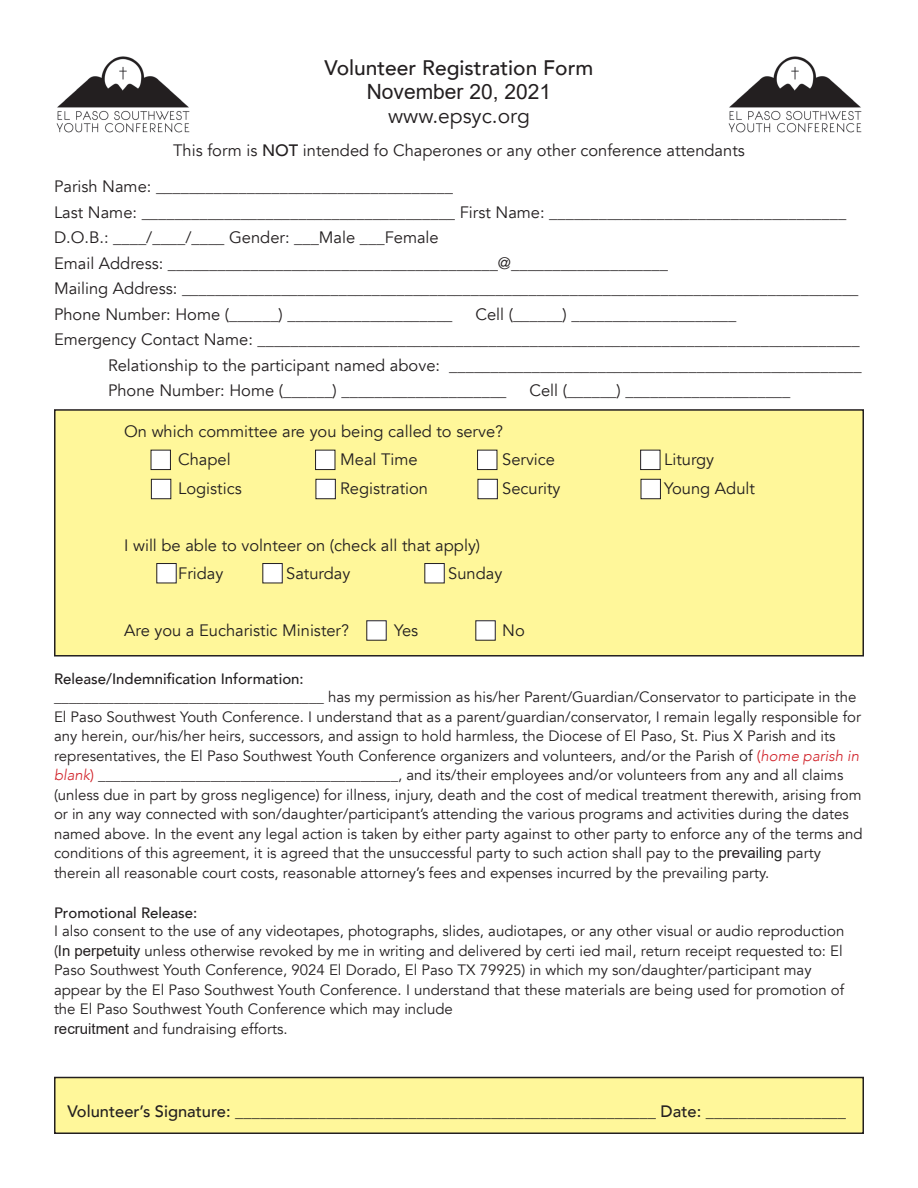
<style>
.page{position:relative;width:918px;height:1188px;background:#fff}
.page>*{position:absolute;margin:0;border:0;box-sizing:border-box;transform-origin:0 0}
.t1{font:500 21px/24px "Avenir";color:#231f20;text-align:center}
.t2{font:16.5px "Avenir";color:#231f20}
.t3{font:500 16.5px "Avenir";color:#231f20}
.t4{font:15px/19.5px "Avenir";color:#231f20}
.s1{font-family:"Arial";font-weight:400}
.s2{font-weight:400}
.s3{font-weight:500}
.s4{color:#d1232a}
.s5{font-weight:300;font-style:italic;color:#d1232a}
.s6{font-family:"Arial"}
</style>
<div class="page">
<div style="left:55px;top:410px;width:808px;height:246px;background:#fff79a"></div>
<div style="left:54px;top:409px;width:810px;height:248px;border:2px solid #231f20"></div>
<div style="left:55px;top:1078px;width:808px;height:55px;background:#fff79a"></div>
<div style="left:54px;top:1077px;width:810px;height:57px;border:2px solid #231f20"></div>
<img style="left:56px;top:56px;width:134px;height:77px">
<div style="left:151px;top:450px;width:19px;height:20px;background:#fff"></div>
<div style="left:151px;top:450px;width:20px;height:20px;border:1px solid #231f20"></div>
<div style="left:316px;top:450px;width:19px;height:20px;background:#fff"></div>
<div style="left:315px;top:450px;width:20px;height:20px;border:1px solid #231f20"></div>
<div style="left:478px;top:450px;width:19px;height:20px;background:#fff"></div>
<div style="left:477px;top:450px;width:20px;height:20px;border:1px solid #231f20"></div>
<div style="left:641px;top:450px;width:19px;height:20px;background:#fff"></div>
<div style="left:640px;top:450px;width:20px;height:20px;border:1px solid #231f20"></div>
<div style="left:151px;top:479px;width:20px;height:20px;background:#fff"></div>
<div style="left:151px;top:479px;width:20px;height:20px;border:1px solid #231f20"></div>
<div style="left:316px;top:479px;width:19px;height:20px;background:#fff"></div>
<div style="left:316px;top:479px;width:20px;height:20px;border:1px solid #231f20"></div>
<div style="left:478px;top:479px;width:19px;height:20px;background:#fff"></div>
<div style="left:478px;top:479px;width:20px;height:20px;border:1px solid #231f20"></div>
<div style="left:641px;top:479px;width:19px;height:20px;background:#fff"></div>
<div style="left:641px;top:479px;width:20px;height:20px;border:1px solid #231f20"></div>
<div style="left:157px;top:564px;width:19px;height:19px;background:#fff"></div>
<div style="left:263px;top:564px;width:19px;height:19px;background:#fff"></div>
<div style="left:425px;top:564px;width:19px;height:19px;background:#fff"></div>
<div style="left:367px;top:621px;width:19px;height:19px;background:#fff"></div>
<div style="left:476px;top:621px;width:19px;height:19px;background:#fff"></div>
<img style="left:728px;top:56px;width:134px;height:77px">
<p class="t1" style="left:325px;top:55px;width:270px">Volunteer Registration Form<br><span class="s1">November 20, 2021 </span><span class="s2">www.epsyc.org</span></p>
<p class="t2" style="left:173px;top:140px;width:573px">This form is <span class="s3">NOT</span> intended fo Chaperones or any other conference attendants</p>
<p class="t2" style="left:54px;top:177px;width:401px">Parish Name: ____________________________________</p>
<p class="t2" style="left:54px;top:202px;width:794px">Last Name: ______________________________________ First Name: ____________________________________</p>
<p class="t2" style="left:54px;top:228px;width:386px">D.O.B.: ____/____/____ Gender: ___Male ___Female</p>
<p class="t2" style="left:54px;top:253px;width:615px">Email Address: ________________________________________@___________________</p>
<p class="t2" style="left:54px;top:279px;width:806px">Mailing Address: __________________________________________________________________________________</p>
<p class="t2" style="left:54px;top:304px;width:400px">Phone Number: Home (______) ____________________</p>
<p class="t2" style="left:475px;top:304px;width:262px">Cell (______) ____________________</p>
<p class="t2" style="left:54px;top:330px;width:807px">Emergency Contact Name: _________________________________________________________________________</p>
<p class="t2" style="left:108px;top:355px;width:755px">Relationship to the participant named above: __________________________________________________</p>
<p class="t2" style="left:108px;top:381px;width:400px">Phone Number: Home (______) ____________________</p>
<p class="t2" style="left:529px;top:381px;width:262px">Cell (______) ____________________</p>
<p class="t2" style="left:124px;top:421px;width:380px">On which committee are you being called to serve?</p>
<p class="t2" style="left:178px;top:450px;width:54px">Chapel</p>
<p class="t2" style="left:340px;top:450px;width:79px">Meal Time</p>
<p class="t2" style="left:502px;top:450px;width:54px">Service</p>
<p class="t2" style="left:664px;top:450px;width:52px">Liturgy</p>
<p class="t2" style="left:178px;top:478px;width:65px">Logistics</p>
<p class="t2" style="left:340px;top:478px;width:89px">Registration</p>
<p class="t2" style="left:502px;top:478px;width:60px">Security</p>
<p class="t2" style="left:664px;top:478px;width:92px">Young Adult</p>
<p class="t2" style="left:124px;top:535px;width:358px">I will be able to volnteer on (check all that apply)</p>
<p class="t2" style="left:178px;top:564px;width:47px">Friday</p>
<p class="t2" style="left:286px;top:564px;width:66px">Saturday</p>
<p class="t2" style="left:448px;top:564px;width:56px">Sunday</p>
<p class="t2" style="left:124px;top:621px;width:226px">Are you a Eucharistic Minister?</p>
<p class="t2" style="left:394px;top:621px;width:26px">Yes</p>
<p class="t2" style="left:502px;top:621px;width:24px">No</p>
<p class="t4" style="left:54px;top:670px;width:804px;line-height:18px"><span class="s3">Release/Indemnification Information:<br></span>____________________________________ has my permission as his/her Parent/Guardian/Conservator to participate in the</p>
<p class="t4" style="left:54px;top:707px;width:810px">El Paso Southwest Youth Conference. I understand that as a parent/guardian/conservator, I remain legally responsible for any herein, our/his/her heirs, successors, and assign to hold harmless, the Diocese of El Paso, St. Pius X Parish and its representatives, the El Paso Southwest Youth Conference organizers and volunteers, and/or the Parish of <span class="s4">(</span><span class="s5">home parish in blank</span><span class="s4">)</span> ________________________________________, and its/their employees and/or volunteers from any and all claims (unless due in part by gross negligence) for illness, injury, death and the cost of medical treatment therewith, arising from or in any way connected with son/daughter/participant’s attending the various programs and activities during the dates named above. In the event any legal action is taken by either party against to other party to enforce any of the terms and conditions of this agreement, it is agreed that the unsuccessful party to such action shall pay to the <span class="s6">prevailing</span> party therein all reasonable court costs, reasonable attorney’s fees and expenses incurred by the prevailing party.</p>
<p class="t4" style="left:54px;top:904px;width:792px;line-height:18px"><span class="s3">Promotional Release:<br></span>I also consent to the use of any videotapes, photographs, slides, audiotapes, or any other visual or audio reproduction</p>
<p class="t4" style="left:54px;top:941px;width:792px">(<span class="s6">In perpetuity</span> unless otherwise revoked by me in writing and delivered by certi ied mail, return receipt requested to: El Paso Southwest Youth Conference, 9024 El Dorado, El Paso TX 79925) in which my son/daughter/participant may appear by the El Paso Southwest Youth Conference. I understand that these materials are being used for promotion of the El Paso Southwest Youth Conference which may include<br><span class="s6">recruitment</span> and fundraising efforts.</p>
<p class="t3" style="left:68px;top:1097px;width:780px">Volunteer’s Signature: ___________________________________________________ Date: _________________</p>
</div>
